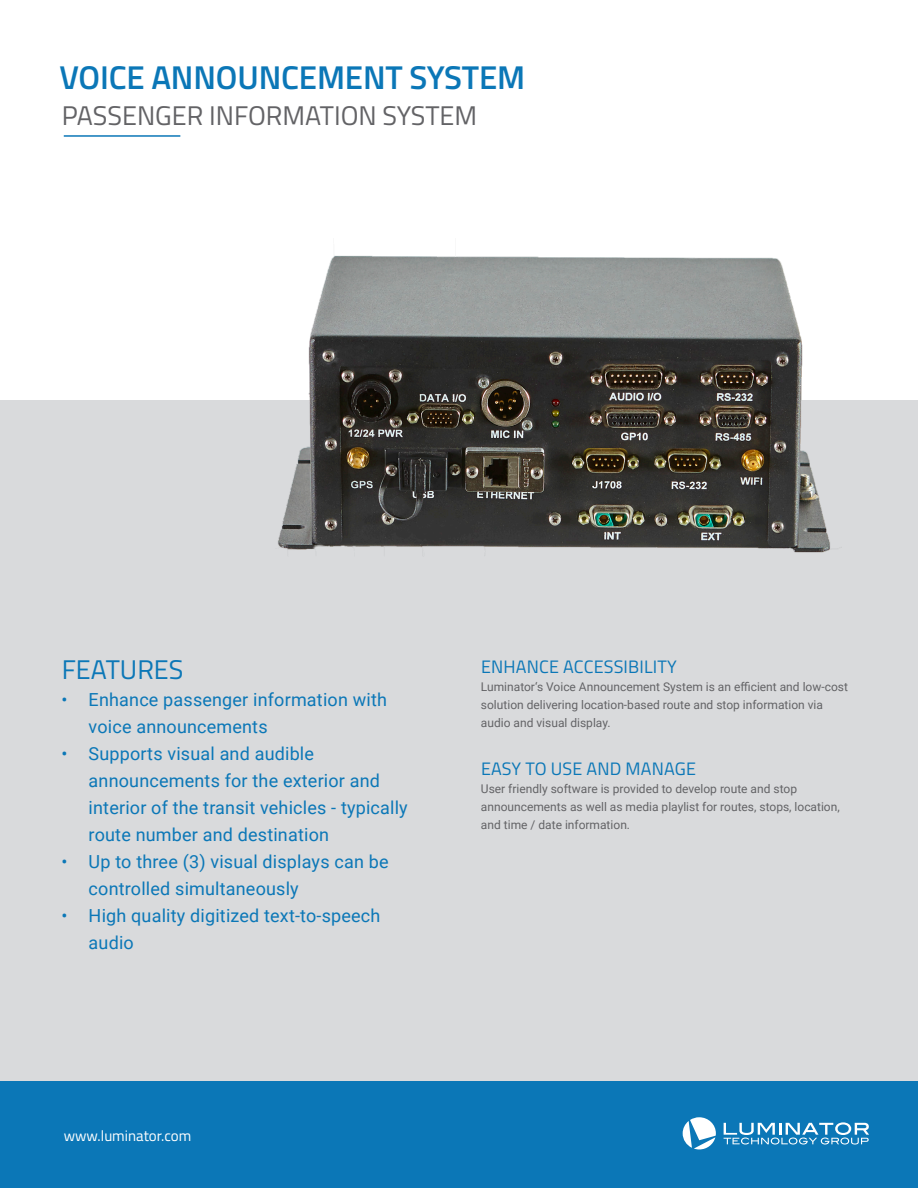
<style>
.page{position:relative;width:918px;height:1188px;background:#fff}
.page>*{position:absolute;margin:0;border:0;box-sizing:border-box;transform-origin:0 0}
.t1{font:600 33px "Titillium Web";letter-spacing:-.005em;color:#0b77b7}
.t2{font:27px "Titillium Web";color:#636366}
.t3{font:27px "Titillium Web";color:#0b77b7}
.t4{font:18px/27px "Roboto";letter-spacing:.01em;color:#0b77b7}
.t5{font:18px "Titillium Web";letter-spacing:.01em;color:#0b77b7}
.t6{font:15px "Titillium Web";color:#fff}
.t7{font:12px/18px "Roboto";color:#636366}
</style>
<div class="page">
<div style="left:0;top:400px;width:918px;height:717px;background:#d9dadc"></div>
<div style="left:0;top:1082px;width:918px;height:106px;background:#0b77b7"></div>
<svg style="left:724px;top:1122px;width:145px;height:23px"></svg>
<svg style="left:683px;top:1117px;width:33px;height:32px"></svg>
<hr style="left:64px;top:135px;width:116px;height:2px;background:#0b77b7">
<img style="left:278px;top:255px;width:552px;height:298px">
<h1 class="t1" style="left:59px;top:52px;width:467px">VOICE ANNOUNCEMENT SYSTEM</h1>
<h2 class="t2" style="left:62px;top:96px;width:417px">PASSENGER INFORMATION SYSTEM</h2>
<h2 class="t3" style="left:62px;top:650px;width:123px">FEATURES</h2>
<h3 class="t4" style="left:89px;top:685px;width:300px;text-indent:-27px">• Enhance passenger information with voice announcements</h3>
<h3 class="t4" style="left:89px;top:739px;width:321px;text-indent:-27px">• Supports visual and audible announcements for the exterior and interior of the transit vehicles - typically route number and destination</h3>
<h3 class="t4" style="left:89px;top:847px;width:301px;text-indent:-27px">• Up to three (3) visual displays can be controlled simultaneously</h3>
<h3 class="t4" style="left:89px;top:901px;width:293px;text-indent:-27px">• High quality digitized text-to-speech audio</h3>
<p class="t6" style="left:64px;top:1125px;width:129px">www.luminator.com</p>
<h3 class="t5" style="left:481px;top:653px;width:197px">ENHANCE ACCESSIBILITY</h3>
<p class="t7" style="left:481px;top:677px;width:369px">Luminator‘s Voice Announcement System is an efficient and low-cost solution delivering location-based route and stop information via audio and visual display.</p>
<h3 class="t5" style="left:481px;top:755px;width:216px">EASY TO USE AND MANAGE</h3>
<p class="t7" style="left:481px;top:779px;width:360px">User friendly software is provided to develop route and stop announcements as well as media playlist for routes, stops, location, and time / date information.</p>
</div>
